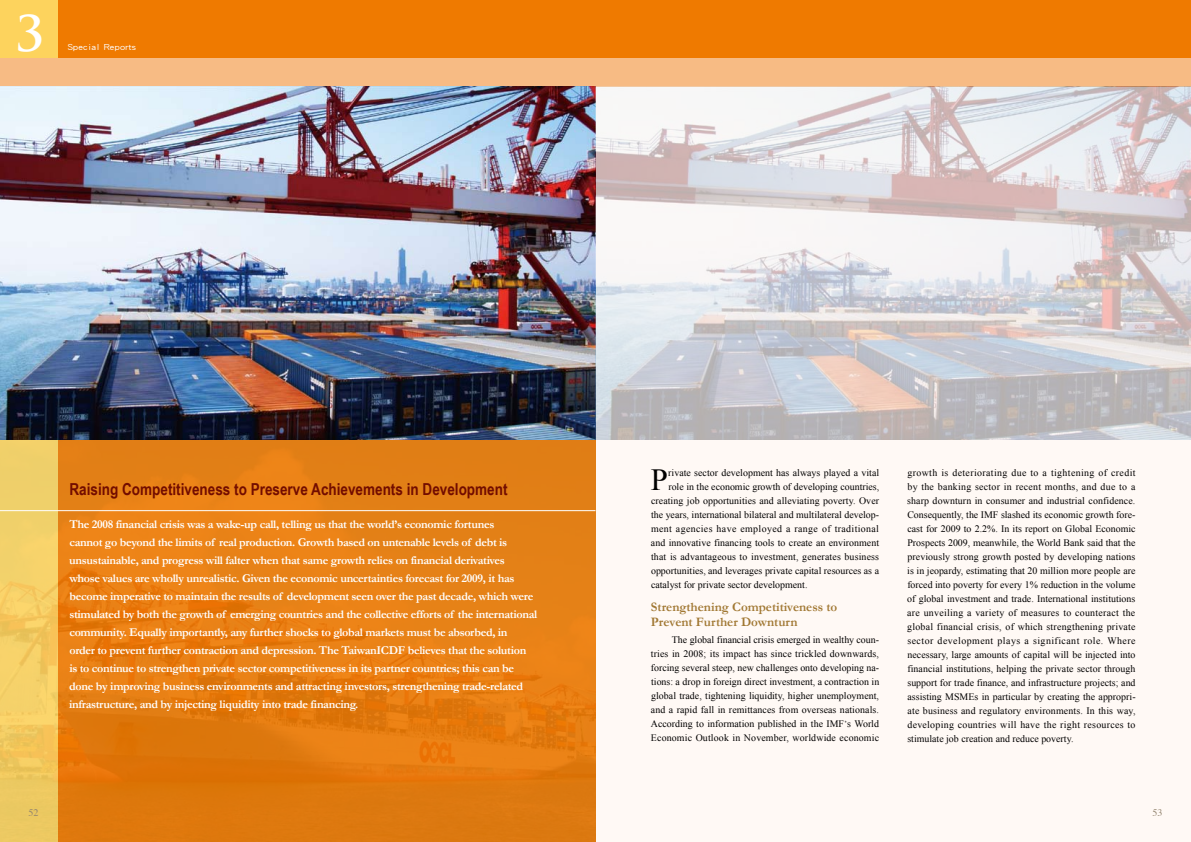
<style>
.page{position:relative;width:1191px;height:842px;background:#fff}
.page>*{position:absolute;margin:0;border:0;box-sizing:border-box;transform-origin:0 0}
.t1{font:700 48px "Trajan Pro";color:#fff}
.t2{font:30.7px "Times New Roman";color:#000}
.t3{font:700 16.5px "Arial Narrow";color:#720c00}
.t4{font:700 13px/15px "Garamond";color:#a17833}
.t5{font:700 12px/18px "Garamond";letter-spacing:-.025em;color:#fff}
.t6{font:10px "Times";color:#93846f}
.t7{font:9.9px/14px "Times New Roman";letter-spacing:.005em;color:#000;text-align:justify}
.t8{font:9.9px "Times New Roman";letter-spacing:.035em;color:#000}
.t9{font:9px "DF Hei Std W5";letter-spacing:.025em;color:#fff;scale:1.11 1}
.s1{font-size:9px}
</style>
<div class="page">
<div style="left:0;top:0;width:595px;height:86px;background:#f7bb84"></div>
<div style="left:0;top:0;width:595px;height:58px;background:#ef7a00"></div>
<div style="left:0;top:0;width:58px;height:58px;background:#fdd35d"></div>
<div style="left:595px;top:0;width:596px;height:842px;background:#fff9f5"></div>
<div style="left:595px;top:0;width:596px;height:86px;background:#f7bb84"></div>
<div style="left:595px;top:0;width:596px;height:58px;background:#ef7a00"></div>
<img style="left:0;top:440px;width:595px;height:402px">
<hr style="left:0;top:510px;width:595px;height:1px;background:#fff">
<img style="left:0;top:87px;width:1191px;height:353px">
<h1 class="t1" style="left:16px;top:4px;width:30px">3</h1>
<p class="t9" style="left:68px;top:42px;width:63px">Special Reports</p>
<h3 class="t3" style="left:69px;top:476px;width:439px">Raising Competitiveness to Preserve Achievements in Development</h3>
<p class="t5" style="left:69px;top:515px;width:469px">The 2008 financial crisis was a wake-up call, telling us that the world’s economic fortunes<br>cannot go beyond the limits of real production. Growth based on untenable levels of debt is unsustainable, and progress will falter when that same growth relies on financial derivatives whose values are wholly unrealistic. Given the economic uncertainties forecast for 2009, it has become imperative to maintain the results of development seen over the past decade, which were stimulated by both the growth of emerging countries and the collective efforts of the international community. Equally importantly, any further shocks to global markets must be absorbed, in<br>order to prevent further contraction and depression. The TaiwanICDF believes that the solution<br>is to continue to strengthen private sector competitiveness in its partner countries; this can be done by improving business environments and attracting investors, strengthening trade-related infrastructure, and by injecting liquidity into trade financing.</p>
<h2 class="t2" style="left:651px;top:459px;width:19px">P</h2>
<p class="t7" style="left:668px;top:465px;width:212px">rivate sector development has always played a vital</p>
<p class="t7" style="left:668px;top:479px;width:212px">role in the economic growth of developing countries,</p>
<p class="t7" style="left:651px;top:493px;width:229px">creating job opportunities and alleviating poverty. Over</p>
<p class="t7" style="left:651px;top:507px;width:230px">the years, international bilateral and multilateral develop-</p>
<p class="t8" style="left:651px;top:521px;width:229px">ment agencies have employed a range of traditional</p>
<p class="t7" style="left:651px;top:535px;width:230px">and innovative financing tools to create an environment</p>
<p class="t7" style="left:651px;top:549px;width:230px">that is advantageous to investment, generates business</p>
<p class="t7" style="left:651px;top:563px;width:229px">opportunities, and leverages private capital resources as a</p>
<p class="t7" style="left:651px;top:577px;width:158px">catalyst for private sector development.</p>
<h3 class="t4" style="left:651px;top:599px;width:188px">Strengthening Competitiveness to<br>Prevent Further Downturn</h3>
<p class="t7" style="left:651px;top:632px;width:230px;text-indent:21px">The global financial crisis emerged in wealthy coun&shy;tries in 2008; its impact has since trickled downwards, forcing several steep, new challenges onto developing na&shy;tions: a drop in foreign direct investment, a contraction in global trade, tightening liquidity, higher unemployment, and a rapid fall in remittances from overseas nationals.<br>According to information published in the IMF<span class="s1">’</span>s World Economic Outlook in November, worldwide economic</p>
<p class="t7" style="left:907px;top:465px;width:230px">growth is deteriorating due to a tightening of credit by the banking sector in recent months, and due to a sharp downturn in consumer and industrial confidence.<br>Consequently, the IMF slashed its economic growth fore&shy;cast for 2009 to 2.2%. In its report on Global Economic Prospects 2009, meanwhile, the World Bank said that the previously strong growth posted by developing nations is in jeopardy, estimating that 20 million more people are forced into poverty for every 1% reduction in the volume of global investment and trade. International institutions are unveiling a variety of measures to counteract the global financial crisis, of which strengthening private sector development plays a significant role. Where necessary, large amounts of capital will be injected into financial institutions, helping the private sector through support for trade finance, and infrastructure projects; and assisting MSMEs in particular by creating the appropri&shy;ate business and regulatory environments. In this way, developing countries will have the right resources to stimulate job creation and reduce poverty.</p>
<p class="t6" style="left:28px;top:803px;width:11px">52</p>
<p class="t6" style="left:1152px;top:803px;width:11px">53</p>
</div>
